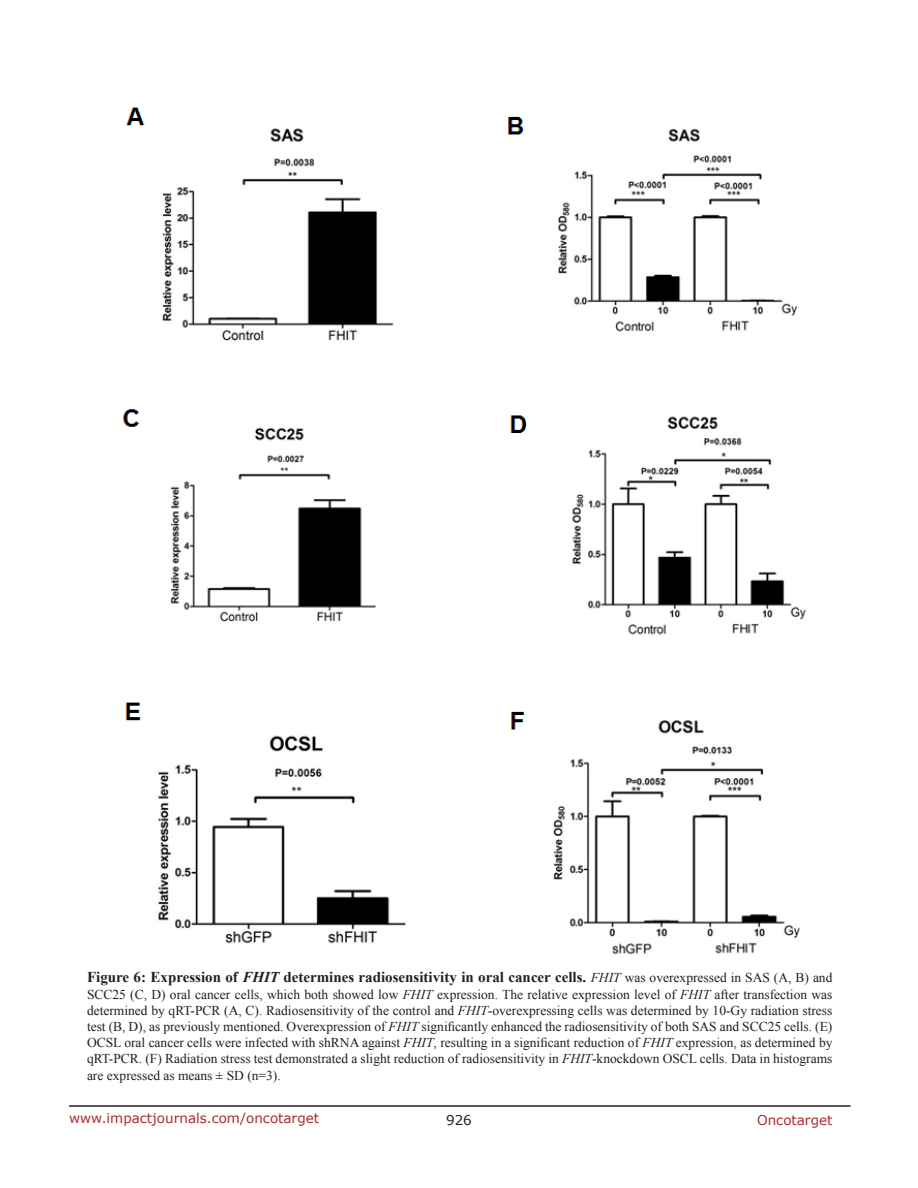
<style>
.page{position:relative;width:918px;height:1188px;background:#fff}
.page>*{position:absolute;margin:0;border:0;box-sizing:border-box;transform-origin:0 0}
.FigureText{font:700 15px "Times New Roman";color:#221f22}
.FigureText-2{font:13.5px/16.2px "Times New Roman";color:#221f22;text-align:justify}
.t1{font:13.5px "Verdana";color:#ac2b31}
.t2{font:13.5px "Verdana";color:#221f22}
.s1{font-style:italic}
.s2{font-weight:400;font-style:italic;font-size:13.5px}
.s3{font-weight:400;font-size:13.5px}
</style>
<div class="page">
<hr style="left:69px;top:1105px;width:781px;height:2px;background:#231f20">
<img style="left:122px;top:107px;width:685px;height:848px">
<p class="FigureText" style="left:87px;top:967px;width:747px">Figure 6: Expression of <span class="s1">FHIT</span> determines radiosensitivity in oral cancer cells. <span class="s2">FHIT</span> <span class="s3">was overexpressed in SAS (A, B) and</span></p>
<p class="FigureText-2" style="left:87px;top:986px;width:747px">SCC25 (C, D) oral cancer cells, which both showed low <span class="s1">FHIT</span> expression. The relative expression level of <span class="s1">FHIT</span> after transfection was determined by qRT-PCR (A, C). Radiosensitivity of the control and <span class="s1">FHIT</span>-overexpressing cells was determined by 10-Gy radiation stress test (B, D), as previously mentioned. Overexpression of <span class="s1">FHIT</span> significantly enhanced the radiosensitivity of both SAS and SCC25 cells. (E)<br>OCSL oral cancer cells were infected with shRNA against <span class="s1">FHIT</span>, resulting in a significant reduction of <span class="s1">FHIT</span> expression, as determined by qRT-PCR. (F) Radiation stress test demonstrated a slight reduction of radiosensitivity in <span class="s1">FHIT</span>-knockdown OSCL cells. Data in histograms are expressed as means ± SD (n=3).</p>
<p class="t1" style="left:69px;top:1109px;width:252px">www.impactjournals.com/oncotarget</p>
<p class="t2" style="left:446px;top:1111px;width:27px">926</p>
<p class="t1" style="left:757px;top:1111px;width:77px">Oncotarget</p>
</div>
